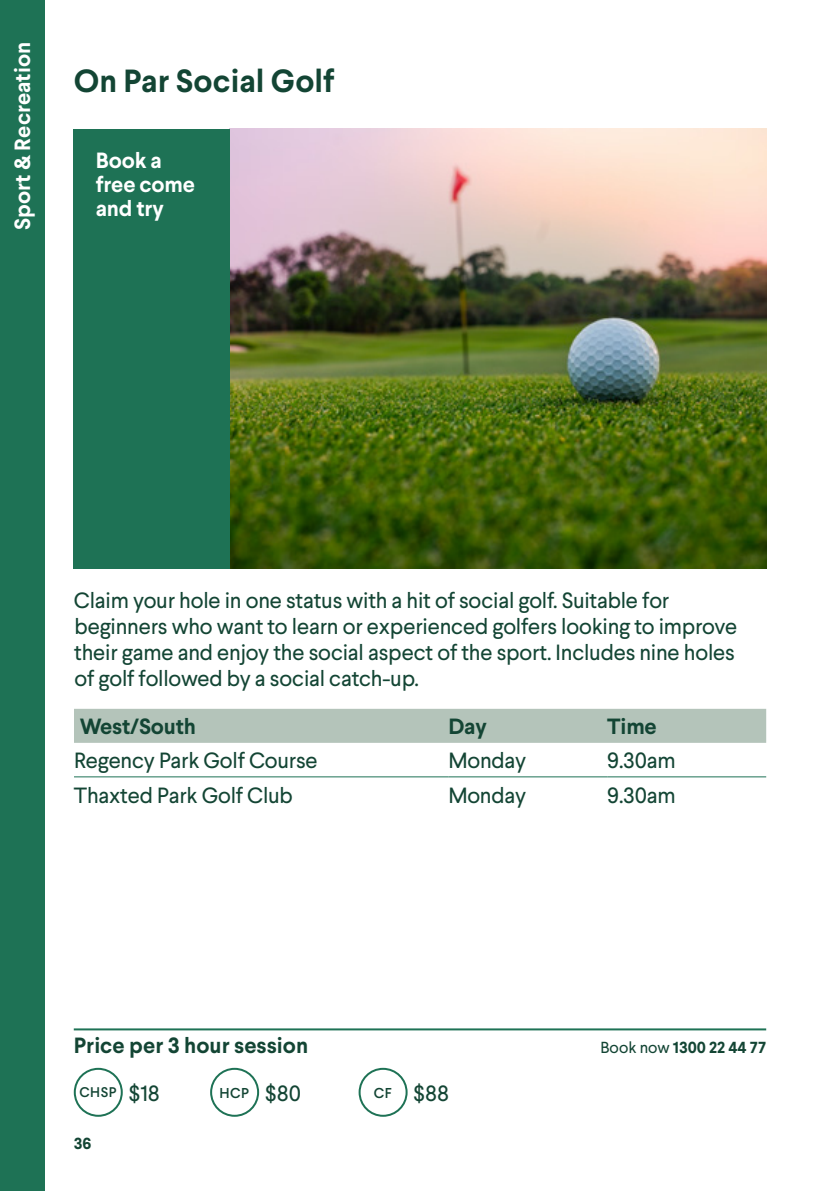
<style>
.page{position:relative;width:840px;height:1191px;background:#fff}
.page>*{position:absolute;margin:0;border:0;box-sizing:border-box;transform-origin:0 0}
.t1{font:700 32px "Larsseit";color:#134534}
.t2{font:22px/26px "Larsseit";letter-spacing:-.01em;color:#134534}
.t3{font:700 22px "Larsseit";color:#134534}
.t4{font:700 22px/24px "Larsseit";color:#fff}
.t5{font:700 16px "Larsseit";color:#134534}
.t6{font:500 14.4px "Larsseit";color:#134534}
.t7{font:500 14px "Larsseit";color:#134534}
.s1{font-weight:400}
.s2{font-weight:400;font-size:22px}
.s3{font-weight:500;font-size:14.4px}
</style>
<div class="page">
<div style="left:74px;top:709px;width:691px;height:34px;background:#b4c4ba"></div>
<hr style="left:74px;top:776px;width:374px;height:1px;background:#1e7255">
<hr style="left:448px;top:776px;width:159px;height:1px;background:#1e7255">
<hr style="left:607px;top:776px;width:158px;height:1px;background:#1e7255">
<div style="left:0;top:0;width:44px;height:1191px;background:#1e7255"></div>
<img style="left:230px;top:129px;width:535px;height:439px">
<div style="left:74px;top:129px;width:156px;height:439px;background:#1e7255"></div>
<div style="left:358px;top:1067px;width:49px;height:49px;border:2px solid #1e7255;border-radius:50%"></div>
<div style="left:74px;top:1067px;width:49px;height:49px;border:2px solid #1e7255;border-radius:50%"></div>
<div style="left:210px;top:1067px;width:49px;height:49px;border:2px solid #1e7255;border-radius:50%"></div>
<hr style="left:74px;top:1028px;width:691px;height:2px;background:#1e7255">
<p class="t4" style="left:10px;top:230px;width:189px;rotate:-90deg">Sport &amp; Recreation</p>
<h1 class="t1" style="left:74px;top:60px;width:262px">On Par Social Golf</h1>
<p class="t4" style="left:96px;top:149px;width:101px">Book a free come and try</p>
<p class="t2" style="left:74px;top:587px;width:664px">Claim your hole in one status with a hit of social golf. Suitable for beginners who want to learn or experienced golfers looking to improve their game and enjoy the social aspect of the sport. Includes nine holes of golf followed by a social catch-up.</p>
<p class="t3" style="left:80px;top:712px;width:118px">West/South</p>
<p class="t3" style="left:448px;top:712px;width:40px">Day</p>
<p class="t3" style="left:607px;top:712px;width:51px">Time</p>
<p class="t2" style="left:74px;top:747px;width:245px">Regency Park Golf Course</p>
<p class="t2" style="left:448px;top:747px;width:79px">Monday</p>
<p class="t2" style="left:607px;top:747px;width:70px">9.30am</p>
<p class="t2" style="left:74px;top:782px;width:220px">Thaxted Park Golf Club</p>
<p class="t2" style="left:448px;top:782px;width:79px">Monday</p>
<p class="t2" style="left:607px;top:782px;width:70px">9.30am</p>
<p class="t3" style="left:74px;top:1031px;width:236px">Price per 3 hour session</p>
<p class="t5" style="left:600px;top:1037px;width:167px"><span class="s1">Book now</span> 1300 22 44 77</p>
<p class="t7" style="left:80px;top:1083px;width:82px">CHSP <span class="s2">$18</span></p>
<p class="t6" style="left:219px;top:1083px;width:83px">HCP <span class="s2">$80</span></p>
<p class="t2" style="left:373px;top:1080px;width:77px"><span class="s3">CF</span> $88</p>
<p class="t5" style="left:74px;top:1133px;width:19px">36</p>
</div>
